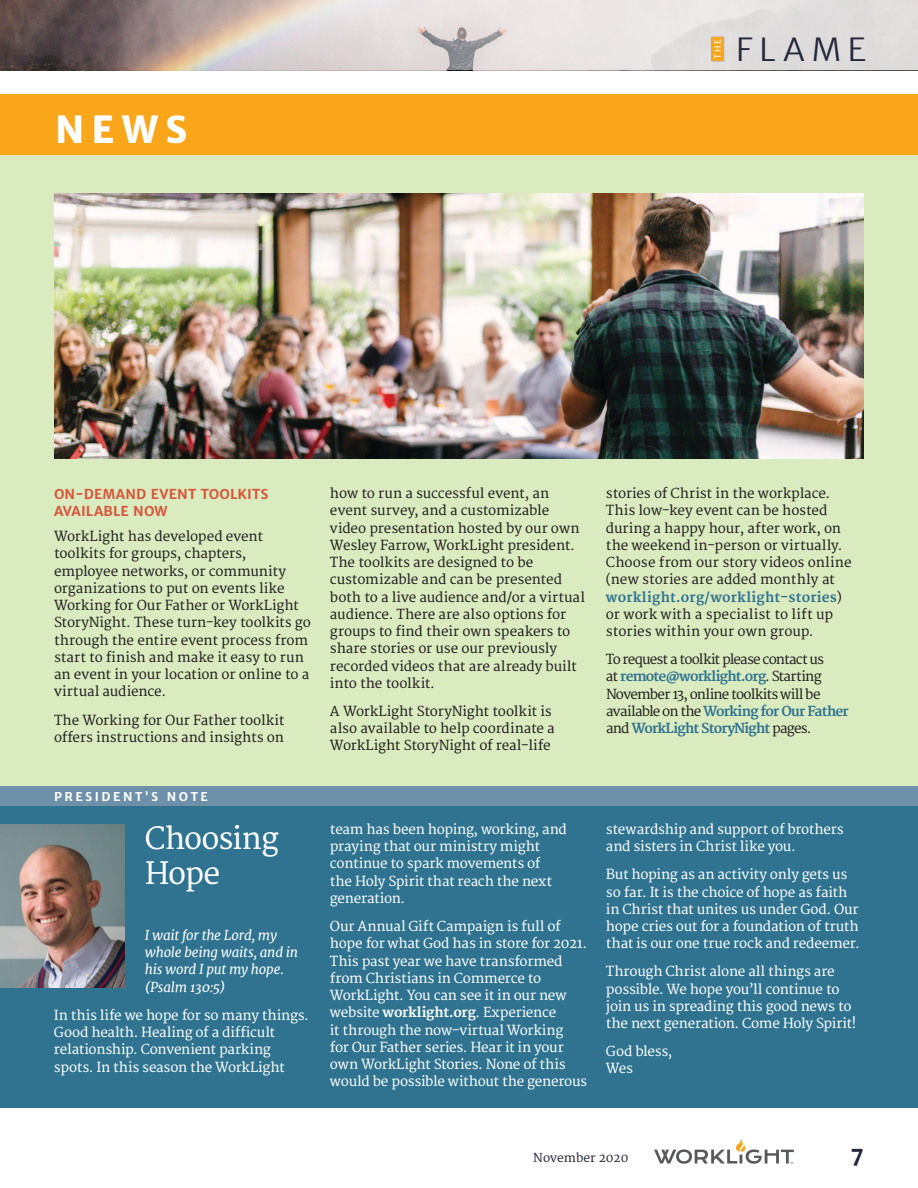
<style>
.page{position:relative;width:918px;height:1188px;background:#fff}
.page>*{position:absolute;margin:0;border:0;box-sizing:border-box;transform-origin:0 0}
.t1{font:800 36.75px "Merriweather Sans";color:#fff}
.t2{font:300 32.1px "Merriweather Sans";letter-spacing:.2em;color:#24283d}
.t3{font:30px/34.5px "Merriweather";letter-spacing:-.04em;color:#fff}
.t4{font:700 21px "Merriweather Sans";color:#24283d}
.t5{font:13.5px/17.2px "Merriweather";letter-spacing:-.01em;color:#231f20}
.t6{font:13.5px/17.2px "Merriweather";letter-spacing:-.015em;color:#fff}
.t7{font:13.5px/17.2px "Merriweather";letter-spacing:-.06em;color:#231f20}
.t8{font:italic 13.5px/17.2px "Merriweather";letter-spacing:-.02em;color:#fff}
.t9{font:700 13.5px/17.2px "Merriweather Sans";letter-spacing:.01em;color:#d6573a}
.t10{font:700 12px "Merriweather Sans";letter-spacing:.21em;color:#fff}
.t11{font:12px "Merriweather";color:#24283d}
.t12{font:8.55px "Merriweather Sans";color:#fff}
.s1{font-weight:700;color:#2f7390}
.s2{font-weight:700}
</style>
<div class="page">
<svg style="left:0;top:0;width:918px;height:70px;background:#c8c0be"></svg>
<div style="left:710px;top:35px;width:15px;height:28px;background:#4d585f;opacity:.4"></div>
<div style="left:712px;top:37px;width:12px;height:24px;background:#faa61a"></div>
<div style="left:0;top:94px;width:918px;height:745px;background:#dbebc0"></div>
<hr style="left:0;top:94px;width:2px;height:61px;background:#faa61a">
<div style="left:1px;top:94px;width:917px;height:61px;background:#faa61a"></div>
<svg style="left:654px;top:1139px;width:140px;height:25px"></svg>
<div style="left:0;top:805px;width:918px;height:303px;background:#2f7390"></div>
<div style="left:0;top:786px;width:918px;height:19px;background:#6e91a9"></div>
<img style="left:0;top:825px;width:125px;height:163px">
<img style="left:55px;top:193px;width:809px;height:265px">
<h1 class="t1" style="left:55px;top:107px;width:134px">NEWS</h1>
<p class="t12" style="left:713px;top:59px;width:21px;rotate:-90deg">THE</p>
<h2 class="t2" style="left:736px;top:30px;width:132px">FLAME</h2>
<p class="t9" style="left:54px;top:485px;width:216px">ON-DEMAND EVENT TOOLKITS<br>AVAILABLE NOW</p>
<p class="t5" style="left:54px;top:528px;width:258px">WorkLight has developed event toolkits for groups, chapters, employee networks, or community organizations to put on events like Working for Our Father or WorkLight StoryNight. These turn-key toolkits go through the entire event process from start to finish and make it easy to run an event in your location or online to a virtual audience.</p>
<p class="t5" style="left:54px;top:712px;width:232px">The Working for Our Father toolkit offers instructions and insights on</p>
<p class="t10" style="left:54px;top:789px;width:156px">PRESIDENT’S NOTE</p>
<h3 class="t3" style="left:145px;top:823px;width:135px">Choosing<br>Hope</h3>
<p class="t8" style="left:145px;top:927px;width:155px">I wait for the Lord, my whole being waits, and in his word I put my hope. (Psalm 130:5)</p>
<p class="t6" style="left:54px;top:1007px;width:256px">In this life we hope for so many things.<br>Good health. Healing of a difficult relationship. Convenient parking spots. In this season the WorkLight</p>
<p class="t5" style="left:330px;top:485px;width:256px">how to run a successful event, an event survey, and a customizable video presentation hosted by our own Wesley Farrow, WorkLight president.<br>The toolkits are designed to be customizable and can be presented both to a live audience and/or a virtual audience. There are also options for groups to find their own speakers to share stories or use our previously recorded videos that are already built into the toolkit.</p>
<p class="t5" style="left:330px;top:703px;width:226px">A WorkLight StoryNight toolkit is also available to help coordinate a<br>WorkLight StoryNight of real-life</p>
<p class="t5" style="left:606px;top:485px;width:247px">stories of Christ in the workplace.<br>This low-key event can be hosted during a happy hour, after work, on the weekend in-person or virtually.<br>Choose from our story videos online (new stories are added monthly at <span class="s1">worklight.org/worklight-stories</span>) or work with a specialist to lift up stories within your own group.</p>
<p class="t7" style="left:606px;top:651px;width:244px">To request a toolkit please contact us<br>at <span class="s1">remote@worklight.org</span>. Starting November 13, online toolkits will be available on the <span class="s1">Working for Our Father </span>and <span class="s1">WorkLight StoryNight</span> pages.</p>
<p class="t6" style="left:330px;top:821px;width:238px">team has been hoping, working, and praying that our ministry might continue to spark movements of<br>the Holy Spirit that reach the next generation.</p>
<p class="t6" style="left:330px;top:918px;width:259px">Our Annual Gift Campaign is full of hope for what God has in store for 2021.<br>This past year we have transformed from Christians in Commerce to WorkLight. You can see it in our new website <span class="s2">worklight.org</span>. Experience<br>it through the now-virtual Working<br>for Our Father series. Hear it in your own WorkLight Stories. None of this would be possible without the generous</p>
<p class="t6" style="left:606px;top:821px;width:239px">stewardship and support of brothers and sisters in Christ like you.</p>
<p class="t6" style="left:606px;top:866px;width:255px">But hoping as an activity only gets us so far. It is the choice of hope as faith in Christ that unites us under God. Our hope cries out for a foundation of truth that is our one true rock and redeemer.</p>
<p class="t6" style="left:606px;top:963px;width:252px">Through Christ alone all things are possible. We hope you’ll continue to join us in spreading this good news to the next generation. Come Holy Spirit!</p>
<p class="t6" style="left:606px;top:1043px;width:68px">God bless,<br>Wes</p>
<p class="t11" style="left:533px;top:1151px;width:97px">November 2020</p>
<h3 class="t4" style="left:851px;top:1141px;width:15px">7</h3>
</div>
